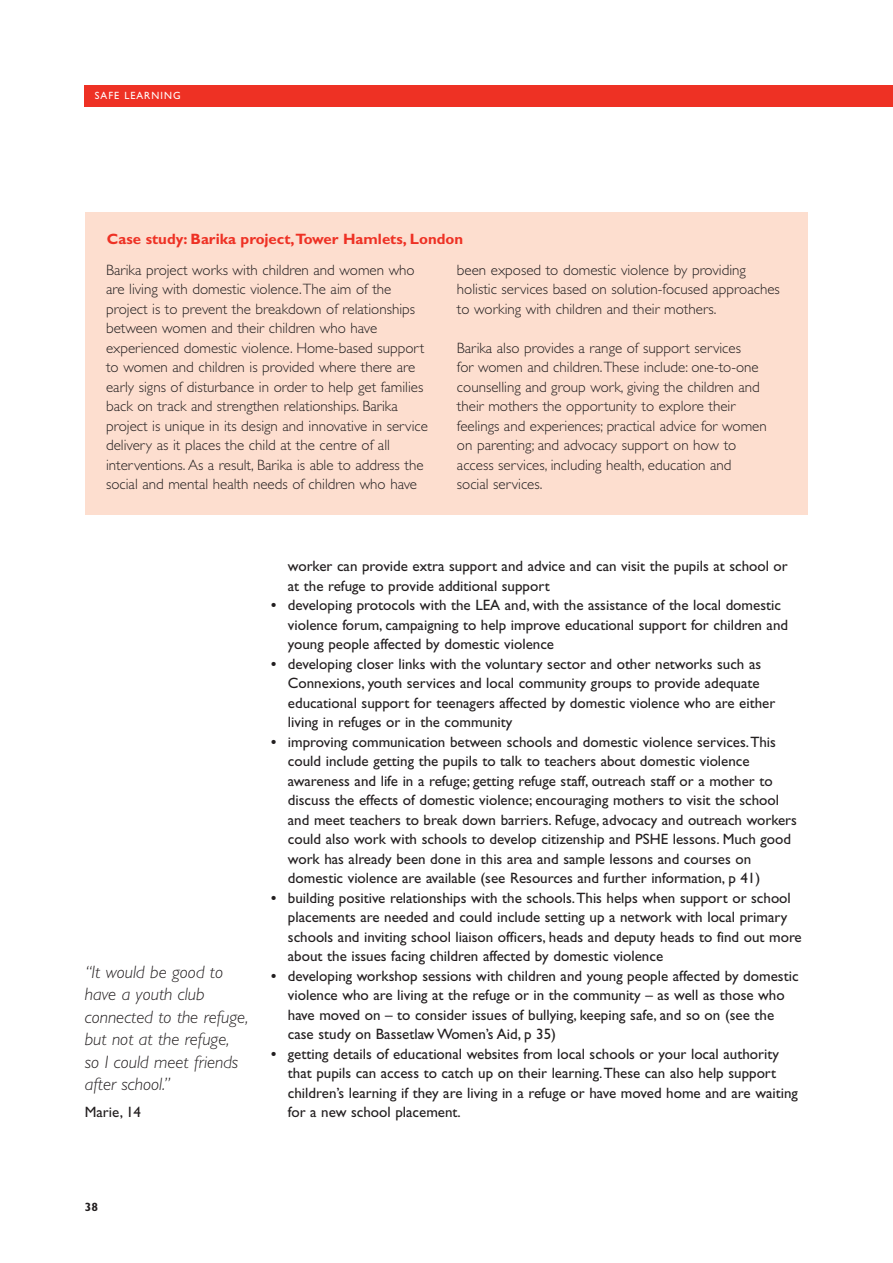
<style>
.page{position:relative;width:893px;height:1263px;background:#fff}
.page>*{position:absolute;margin:0;border:0;box-sizing:border-box;transform-origin:0 0}
.t1{font:italic 300 18px/22.5px "Gill Sans";color:#231f20}
.t2{font:15px/19.5px "Gill Sans";color:#231f20}
.t3{font:300 15px/19.5px "Gill Sans";color:#231f20}
.t4{font:700 15px "Gill Sans";color:#ee3124}
.t5{font:700 12px "Gill Sans";color:#231f20}
.t6{font:10.5px "Gill Sans";letter-spacing:.1em;color:#fff}
.s1{font-family:"Adobe Garamond"}
</style>
<div class="page">
<div style="left:85px;top:85px;width:808px;height:21px;background:#ee3124"></div>
<div style="left:85px;top:213px;width:723px;height:302px;background:#fddecf"></div>
<p class="t6" style="left:95px;top:92px;width:87px">SAFE LEARNING</p>
<p class="t4" style="left:107px;top:234px;width:358px">Case study: Barika project,Tower Hamlets, London</p>
<p class="t3" style="left:106px;top:262px;width:323px">Barika project works with children and women who are living with domestic violence.The aim of the project is to prevent the breakdown of relationships between women and their children who have experienced domestic violence. Home-based support to women and children is provided where there are early signs of disturbance in order to help get families back on track and strengthen relationships. Barika project is unique in its design and innovative in service delivery as it places the child at the centre of all interventions. As a result, Barika is able to address the social and mental health needs of children who have</p>
<p class="t3" style="left:457px;top:262px;width:324px">been exposed to domestic violence by providing holistic services based on solution-focused approaches to working with children and their mothers.</p>
<p class="t3" style="left:457px;top:340px;width:311px">Barika also provides a range of support services<br>for women and children.These include: one-to-one counselling and group work, giving the children and their mothers the opportunity to explore their feelings and experiences; practical advice for women on parenting; and advocacy support on how to access services, including health, education and social services.</p>
<p class="t1" style="left:85px;top:963px;width:165px">“It would be good to have a youth club connected to the refuge, but not at the refuge, so I could meet friends after school.”</p>
<p class="t2" style="left:85px;top:1104px;width:58px">Marie, 14</p>
<p class="t2" style="left:288px;top:558px;width:501px">worker can provide extra support and advice and can visit the pupils at school or at the refuge to provide additional support</p>
<p class="t2" style="left:288px;top:597px;width:502px;text-indent:-17px"><span class="s1">•</span> developing protocols with the LEA and, with the assistance of the local domestic violence forum, campaigning to help improve educational support for children and young people affected by domestic violence</p>
<p class="t2" style="left:288px;top:656px;width:489px;text-indent:-17px"><span class="s1">•</span> developing closer links with the voluntary sector and other networks such as Connexions, youth services and local community groups to provide adequate educational support for teenagers affected by domestic violence who are either living in refuges or in the community</p>
<p class="t2" style="left:288px;top:734px;width:511px;text-indent:-17px"><span class="s1">•</span> improving communication between schools and domestic violence services.This could include getting the pupils to talk to teachers about domestic violence awareness and life in a refuge; getting refuge staff, outreach staff or a mother to discuss the effects of domestic violence; encouraging mothers to visit the school and meet teachers to break down barriers. Refuge, advocacy and outreach workers could also work with schools to develop citizenship and PSHE lessons. Much good work has already been done in this area and sample lessons and courses on domestic violence are available (see Resources and further information, p 41)</p>
<p class="t2" style="left:288px;top:890px;width:515px;text-indent:-17px"><span class="s1">•</span> building positive relationships with the schools.This helps when support or school placements are needed and could include setting up a network with local primary schools and inviting school liaison officers, heads and deputy heads to find out more about the issues facing children affected by domestic violence</p>
<p class="t2" style="left:288px;top:968px;width:512px;text-indent:-17px"><span class="s1">•</span> developing workshop sessions with children and young people affected by domestic violence who are living at the refuge or in the community – as well as those who have moved on – to consider issues of bullying, keeping safe, and so on (see the case study on Bassetlaw Women’s Aid, p 35)</p>
<p class="t2" style="left:288px;top:1046px;width:511px;text-indent:-17px"><span class="s1">•</span> getting details of educational websites from local schools or your local authority that pupils can access to catch up on their learning.These can also help support children’s learning if they are living in a refuge or have moved home and are waiting for a new school placement.</p>
<p class="t5" style="left:85px;top:1203px;width:15px">38</p>
</div>
